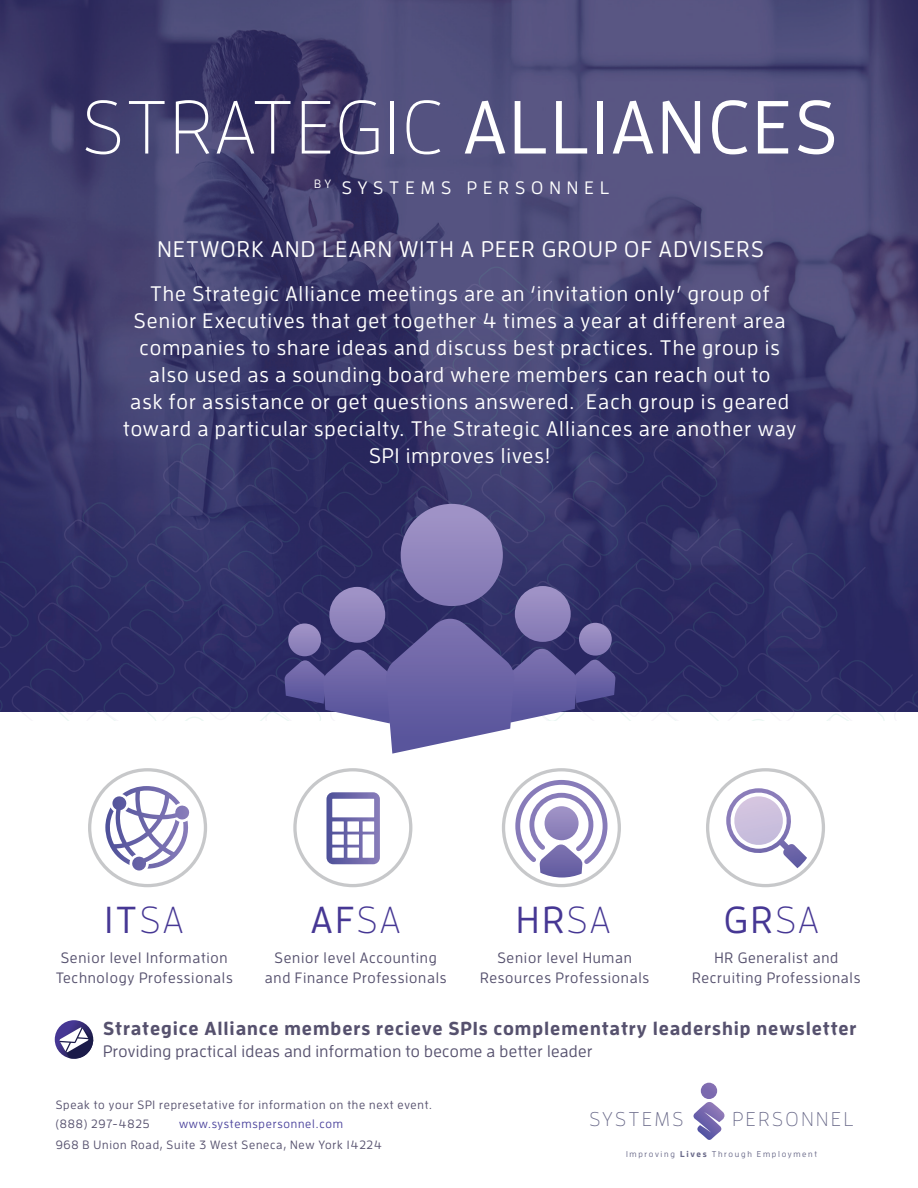
<style>
.page{position:relative;width:918px;height:1188px;background:#fff}
.page>*{position:absolute;margin:0;border:0;box-sizing:border-box;transform-origin:0 0}
.t1{font:300 75px "Enzo OT";letter-spacing:.035em;color:#fff}
.t2{font:500 37.5px "Enzo OT";letter-spacing:.075em;color:#463794}
.t3{font:500 22.5px "Enzo OT";letter-spacing:.06em;color:#fff}
.t4{font:500 21px/27px "Enzo OT";letter-spacing:.05em;color:#fff;text-align:center}
.t5{font:300 19.8px "Enzo OT";letter-spacing:.13em;color:#686888}
.t6{font:700 18.75px "Enzo OT";letter-spacing:.05em;color:#56516e}
.t7{font:500 18px "Enzo OT";letter-spacing:.335em;color:#fff}
.t8{font:500 16.5px "Enzo OT";letter-spacing:.025em;color:#56516e}
.t9{font:500 15px/19.5px "Enzo OT";letter-spacing:.05em;color:#56516e;text-align:center}
.t10{font:500 12px "Enzo OT";letter-spacing:.065em;color:#56516e}
.t11{font:500 12px "Enzo OT";letter-spacing:.065em;color:#4d459d}
.t12{font:500 8.4px "Enzo OT";letter-spacing:.2em;color:#686888}
.s1{font-weight:500}
.s2{font-weight:300}
.s3{font-weight:700}
</style>
<div class="page">
<img style="left:0;top:0;width:918px;height:265px">
<svg style="left:701px;top:1083px;width:16px;height:16px"></svg>
<svg style="left:694px;top:1102px;width:31px;height:38px"></svg>
<svg style="left:0;top:265px;width:918px;height:489px;background:#4a4879"></svg>
<div style="left:401px;top:504px;width:102px;height:102px;background:linear-gradient(to right,#9387be,#9185bc);border-radius:51px"></div>
<div style="left:88px;top:768px;width:119px;height:119px;border:3px solid #c7c8ca;border-radius:50%"></div>
<div style="left:293px;top:768px;width:119px;height:119px;border:3px solid #c7c8ca;border-radius:50%"></div>
<div style="left:502px;top:768px;width:119px;height:119px;border:3px solid #c7c8ca;border-radius:50%"></div>
<div style="left:706px;top:768px;width:119px;height:119px;border:3px solid #c7c8ca;border-radius:50%"></div>
<svg style="left:326px;top:792px;width:54px;height:72px"></svg>
<svg style="left:105px;top:786px;width:87px;height:85px"></svg>
<svg style="left:513px;top:778px;width:97px;height:100px"></svg>
<svg style="left:726px;top:788px;width:81px;height:80px"></svg>
<svg style="left:55px;top:1020px;width:38px;height:39px"></svg>
<svg style="left:60px;top:1027px;width:33px;height:32px"></svg>
<h1 class="t1" style="left:82px;top:82px;width:756px">STRATEGIC <span class="s1">ALLIANCES</span></h1>
<p class="t7" style="left:314px;top:177px;width:297px"><sup>BY</sup> SYSTEMS PERSONNEL</p>
<p class="t3" style="left:157px;top:236px;width:608px">NETWORK AND LEARN WITH A PEER GROUP OF ADVISERS</p>
<p class="t4" style="left:123px;top:280px;width:674px">The Strategic Alliance meetings are an ‘invitation only’ group of Senior Executives that get together 4 times a year at different area companies to share ideas and discuss best practices. The group is also used as a sounding board where members can reach out to<br>ask for assistance or get questions answered. Each group is geared toward a particular specialty. The Strategic Alliances are another way SPI improves lives!</p>
<h2 class="t2" style="left:105px;top:898px;width:80px">IT<span class="s2">SA</span></h2>
<p class="t9" style="left:56px;top:948px;width:178px">Senior level Information<br>Technology Professionals</p>
<h2 class="t2" style="left:311px;top:898px;width:91px">AF<span class="s2">SA</span></h2>
<p class="t9" style="left:265px;top:948px;width:183px">Senior level Accounting and Finance Professionals</p>
<h2 class="t2" style="left:516px;top:898px;width:96px">HR<span class="s2">SA</span></h2>
<p class="t9" style="left:480px;top:948px;width:170px">Senior level Human<br>Resources Professionals</p>
<h2 class="t2" style="left:724px;top:898px;width:97px">GR<span class="s2">SA</span></h2>
<p class="t9" style="left:692px;top:948px;width:170px">HR Generalist and<br>Recruiting Professionals</p>
<p class="t6" style="left:103px;top:1017px;width:755px">Strategice Alliance members recieve SPIs complementatry leadership newsletter</p>
<p class="t8" style="left:103px;top:1042px;width:491px">Providing practical ideas and information to become a better leader</p>
<p class="t10" style="left:56px;top:1098px;width:378px">Speak to your SPI represetative for information on the next event.</p>
<p class="t10" style="left:56px;top:1116px;width:95px">(888) 297-4825</p>
<p class="t11" style="left:179px;top:1116px;width:165px">www.systemspersonnel.com</p>
<p class="t10" style="left:56px;top:1137px;width:328px">968 B Union Road, Suite 3 West Seneca, New York 14224</p>
<p class="t5" style="left:590px;top:1107px;width:95px">SYSTEMS</p>
<p class="t5" style="left:732px;top:1107px;width:123px">PERSONNEL</p>
<p class="t12" style="left:626px;top:1149px;width:193px">Improving <span class="s3">Lives</span> Through Employment</p>
</div>
